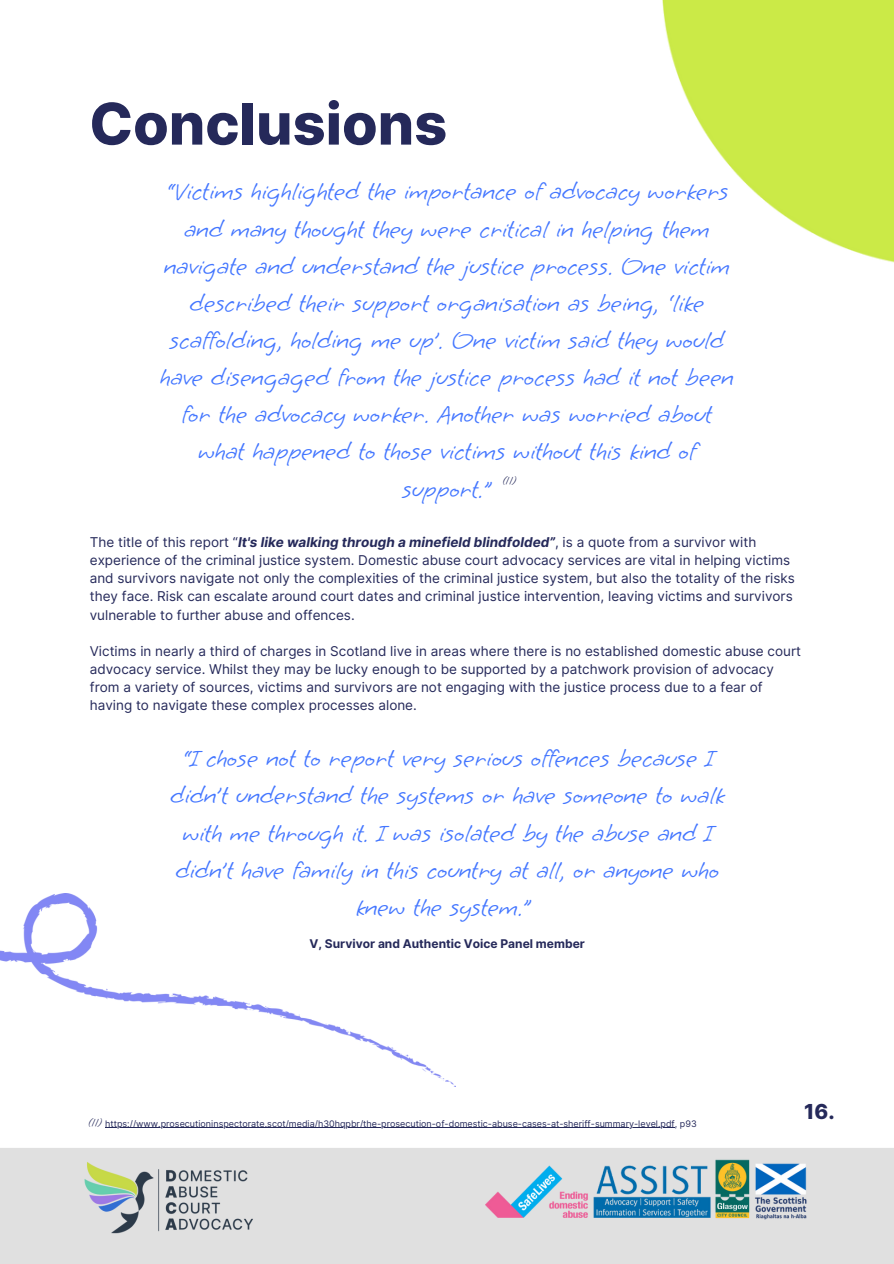
<style>
.page{position:relative;width:894px;height:1264px;background:#fff}
.page>*{position:absolute;margin:0;border:0;box-sizing:border-box;transform-origin:0 0}
.t1{font:800 57.6px "Inter";color:#25295a}
.t2{font:27px/37.2px "Grape Nuts";color:#4376ff;text-align:center}
.t3{font:800 20.7px "Inter";color:#25295a}
.t4{font:13.5px/18px "Inter";color:#25295a}
.t5{font:700 12px "Inter";color:#25295a}
.t6{font:12px "Grape Nuts";color:#25295a}
.t7{font:9px "Inter";color:#25295a}
.s1{font-weight:700;font-style:italic}
</style>
<div class="page">
<div style="left:0;top:1148px;width:893px;height:115px;background:#e0e0e0"></div>
<img style="left:79px;top:1152px;width:189px;height:90px">
<img style="left:474px;top:1148px;width:371px;height:91px">
<img style="left:662px;top:0;width:231px;height:263px">
<img style="left:0;top:893px;width:455px;height:193px">
<hr style="left:105px;top:1127px;width:569px;height:1px;background:#25295a">
<h2 class="t1" style="left:89px;top:89px;width:359px">Conclusions</h2>
<h6 class="t2" style="left:160px;top:173px;width:575px">“Victims highlighted the importance of advocacy workers and many thought they were critical in helping them navigate and understand the justice process. One victim described their support organisation as being, ‘like scaffolding, holding me up’. One victim said they would have disengaged from the justice process had it not been for the advocacy worker. Another was worried about what happened to those victims without this kind of support.”</h6>
<h4 class="t6" style="left:502px;top:473px;width:16px">(11)</h4>
<p class="t4" style="left:90px;top:533px;width:706px">The title of this report “<span class="s1">It's like walking through a minefield blindfolded”</span>, is a quote from a survivor with experience of the criminal justice system. Domestic abuse court advocacy services are vital in helping victims and survivors navigate not only the complexities of the criminal justice system, but also the totality of the risks they face. Risk can escalate around court dates and criminal justice intervention, leaving victims and survivors vulnerable to further abuse and offences.</p>
<h1 class="t4" style="left:90px;top:641px;width:712px">Victims in nearly a third of charges in Scotland live in areas where there is no established domestic abuse court advocacy service. Whilst they may be lucky enough to be supported by a patchwork provision of advocacy from a variety of sources, victims and survivors are not engaging with the justice process due to a fear of having to navigate these complex processes alone.</h1>
<p class="t2" style="left:170px;top:740px;width:555px">“I chose not to report very serious offences because I didn’t understand the systems or have someone to walk with me through it. I was isolated by the abuse and I didn’t have family in this country at all, or anyone who knew the system.”</p>
<h6 class="t5" style="left:309px;top:936px;width:277px">V, Survivor and Authentic Voice Panel member</h6>
<h2 class="t6" style="left:88px;top:1115px;width:16px">(11)</h2>
<h4 class="t7" style="left:105px;top:1118px;width:593px">https://www.prosecutioninspectorate.scot/media/h30hqpbr/the-prosecution-of-domestic-abuse-cases-at-sheriff-summary-level.pdf, p93</h4>
<h5 class="t3" style="left:804px;top:1099px;width:32px">16.</h5>
</div>
